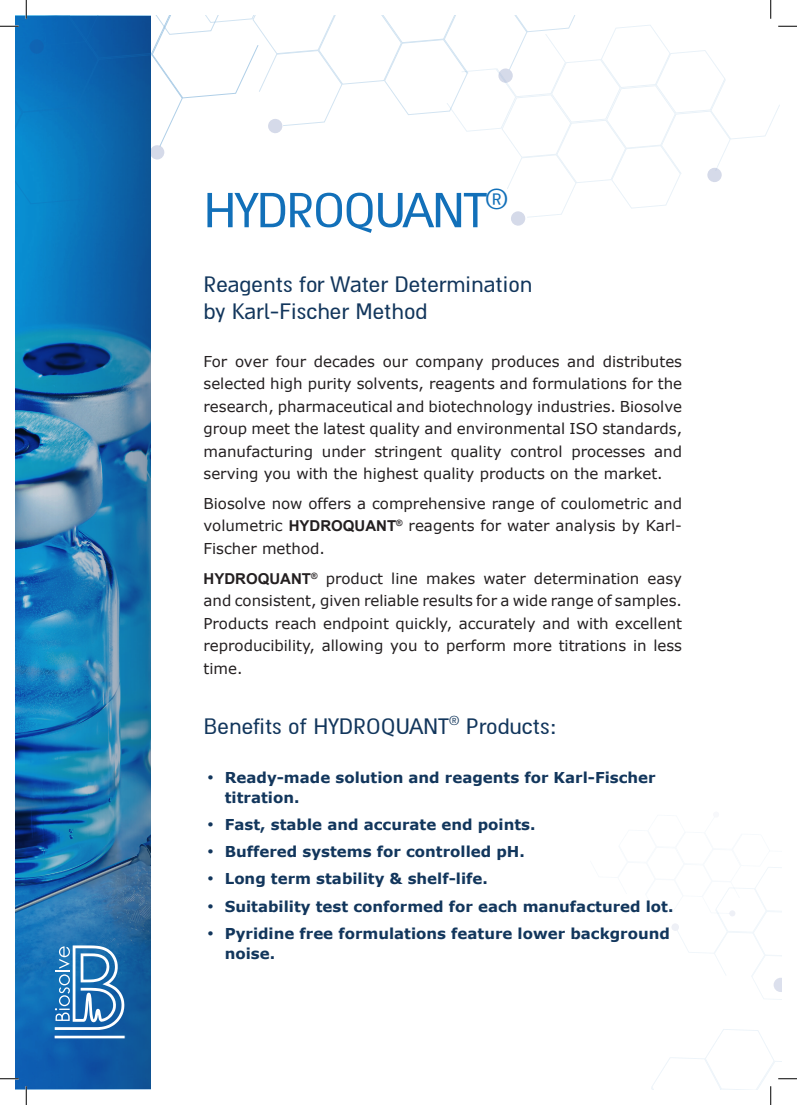
<style>
.page{position:relative;width:797px;height:1105px;background:#fff}
.page>*{position:absolute;margin:0;border:0;box-sizing:border-box;transform-origin:0 0}
.t1{font:55px "Almoni DLAAA";letter-spacing:-.03em;color:#1270b9}
.t2{font:25px/27.5px "Almoni DLAAA";color:#12365c}
.t3{font:15px/22.5px "Verdana";color:#231f20;text-align:justify}
.t4{font:700 15px/20px "Verdana";color:#12365c}
.s1{font-family:"Arial";font-weight:700}
</style>
<div class="page">
<svg style="left:672px;top:850px;width:109px;height:150px"></svg>
<div style="left:713px;top:811px;width:6px;height:7px;background:#f7f8fb;border-radius:50%"></div>
<img style="left:16px;top:218px;width:135px;height:871px">
<svg style="left:55px;top:1036px;width:71px;height:2px"></svg>
<svg style="left:55px;top:945px;width:69px;height:85px"></svg>
<div style="left:510px;top:211px;width:15px;height:15px;background:#d5dae9;border-radius:50%"></div>
<svg style="left:0;top:1078px;width:19px;height:1px"></svg>
<svg style="left:25px;top:1086px;width:2px;height:19px"></svg>
<svg style="left:0;top:0;width:797px;height:218px"></svg>
<svg style="left:651px;top:1029px;width:146px;height:76px"></svg>
<h1 class="t1" style="left:203px;top:183px;width:306px">HYDROQUANT<sup>®</sup></h1>
<h2 class="t2" style="left:203px;top:271px;width:331px">Reagents for Water Determination by Karl-Fischer Method</h2>
<p class="t3" style="left:203px;top:350px;width:480px">For over four decades our company produces and distributes selected high purity solvents, reagents and formulations for the research, pharmaceutical and biotechnology industries. Biosolve group meet the latest quality and environmental ISO standards, manufacturing under stringent quality control processes and serving you with the highest quality products on the market.</p>
<p class="t3" style="left:203px;top:492px;width:480px">Biosolve now offers a comprehensive range of coulometric and volumetric <span class="s1">HYDROQUANT</span><sup>®</sup> reagents for water analysis by Karl-Fischer method.</p>
<p class="t3" style="left:203px;top:567px;width:480px"><span class="s1">HYDROQUANT</span><sup>®</sup> product line makes water determination easy and consistent, given reliable results for a wide range of samples.<br>Products reach endpoint quickly, accurately and with excellent reproducibility, allowing you to perform more titrations in less time.</p>
<h2 class="t2" style="left:203px;top:713px;width:355px">Benefits of HYDROQUANT<sup>®</sup> Products:</h2>
<p class="t4" style="left:225px;top:767px;width:432px;text-indent:-18px">• Ready-made solution and reagents for Karl-Fischer titration.</p>
<p class="t4" style="left:207px;top:814px;width:330px">• Fast, stable and accurate end points.</p>
<p class="t4" style="left:207px;top:841px;width:319px">• Buffered systems for controlled pH.</p>
<p class="t4" style="left:207px;top:869px;width:282px">• Long term stability &amp; shelf-life.</p>
<p class="t4" style="left:207px;top:896px;width:468px">• Suitability test conformed for each manufactured lot.</p>
<p class="t4" style="left:225px;top:923px;width:446px;text-indent:-18px">• Pyridine free formulations feature lower background noise.</p>
</div>
